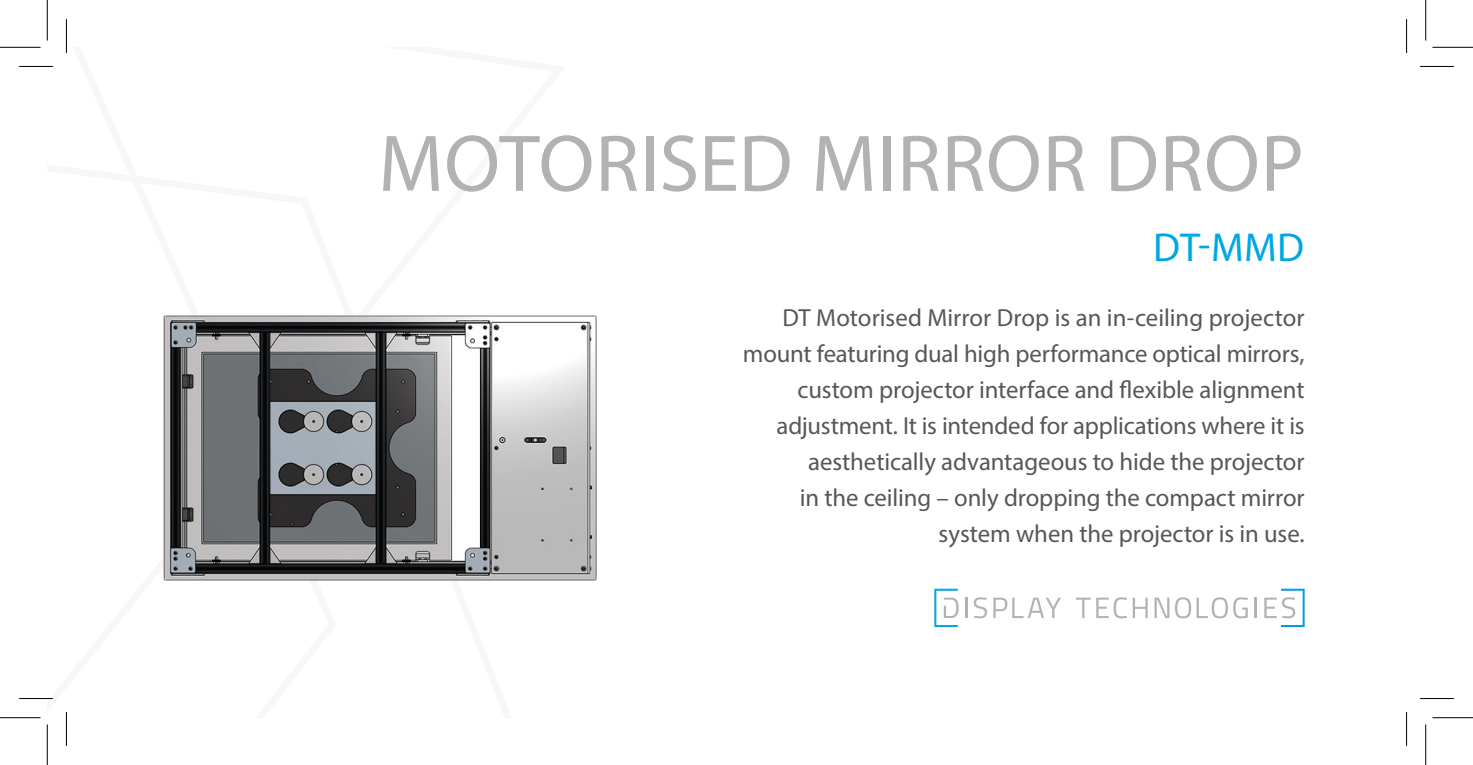
<style>
.page{position:relative;width:1473px;height:765px;background:#fff}
.page>*{position:absolute;margin:0;border:0;box-sizing:border-box;transform-origin:0 0}
.Product_name_grey{font:81px "Myriad Pro";letter-spacing:.01em;color:#b2b2b2}
.Product_code_blue{font:40.5px "Myriad Pro";color:#00a7e3}
.Body_text{font:24.75px/36px "Myriad Pro";letter-spacing:-.005em;color:#575756;text-align:right}
</style>
<div class="page">
<hr style="left:965px;top:597px;width:2px;height:20px;background:#b2b2b2">
<svg style="left:973px;top:597px;width:13px;height:21px"></svg>
<svg style="left:993px;top:597px;width:67px;height:20px"></svg>
<svg style="left:1076px;top:597px;width:14px;height:20px"></svg>
<svg style="left:1096px;top:597px;width:30px;height:21px"></svg>
<svg style="left:1132px;top:597px;width:15px;height:20px"></svg>
<svg style="left:1154px;top:597px;width:36px;height:21px"></svg>
<svg style="left:1196px;top:597px;width:51px;height:21px"></svg>
<hr style="left:1254px;top:597px;width:2px;height:20px;background:#b2b2b2">
<svg style="left:1264px;top:588px;width:40px;height:38px"></svg>
<svg style="left:934px;top:588px;width:24px;height:38px"></svg>
<img style="left:163px;top:315px;width:433px;height:265px">
<hr style="left:19px;top:66px;width:34px;height:1px;background:#000">
<hr style="left:1419px;top:66px;width:34px;height:1px;background:#000">
<hr style="left:19px;top:697px;width:34px;height:1px;background:#000">
<hr style="left:1419px;top:697px;width:34px;height:1px;background:#000">
<hr style="left:66px;top:19px;width:1px;height:34px;background:#000">
<hr style="left:66px;top:711px;width:1px;height:34px;background:#000">
<hr style="left:1405px;top:19px;width:1px;height:34px;background:#000">
<hr style="left:1405px;top:711px;width:1px;height:34px;background:#000">
<hr style="left:0;top:47px;width:40px;height:1px;background:#000">
<hr style="left:1432px;top:47px;width:40px;height:1px;background:#000">
<hr style="left:0;top:717px;width:40px;height:1px;background:#000">
<hr style="left:1432px;top:717px;width:40px;height:1px;background:#000">
<hr style="left:47px;top:0;width:1px;height:41px;background:#000">
<hr style="left:47px;top:724px;width:1px;height:40px;background:#000">
<hr style="left:1425px;top:0;width:1px;height:41px;background:#000">
<hr style="left:1425px;top:724px;width:1px;height:40px;background:#000">
<p class="Product_name_grey" style="left:378px;top:114px;width:926px">MOTORISED MIRROR DROP</p>
<p class="Product_code_blue" style="left:1153px;top:222px;width:152px">DT-MMD</p>
<p class="Body_text" style="left:743px;top:299px;width:563px">DT Motorised Mirror Drop is an in-ceiling projector mount featuring dual high performance optical mirrors, custom projector interface and flexible alignment adjustment. It is intended for applications where it is aesthetically advantageous to hide the projector<br>in the ceiling – only dropping the compact mirror system when the projector is in use.</p>
</div>
